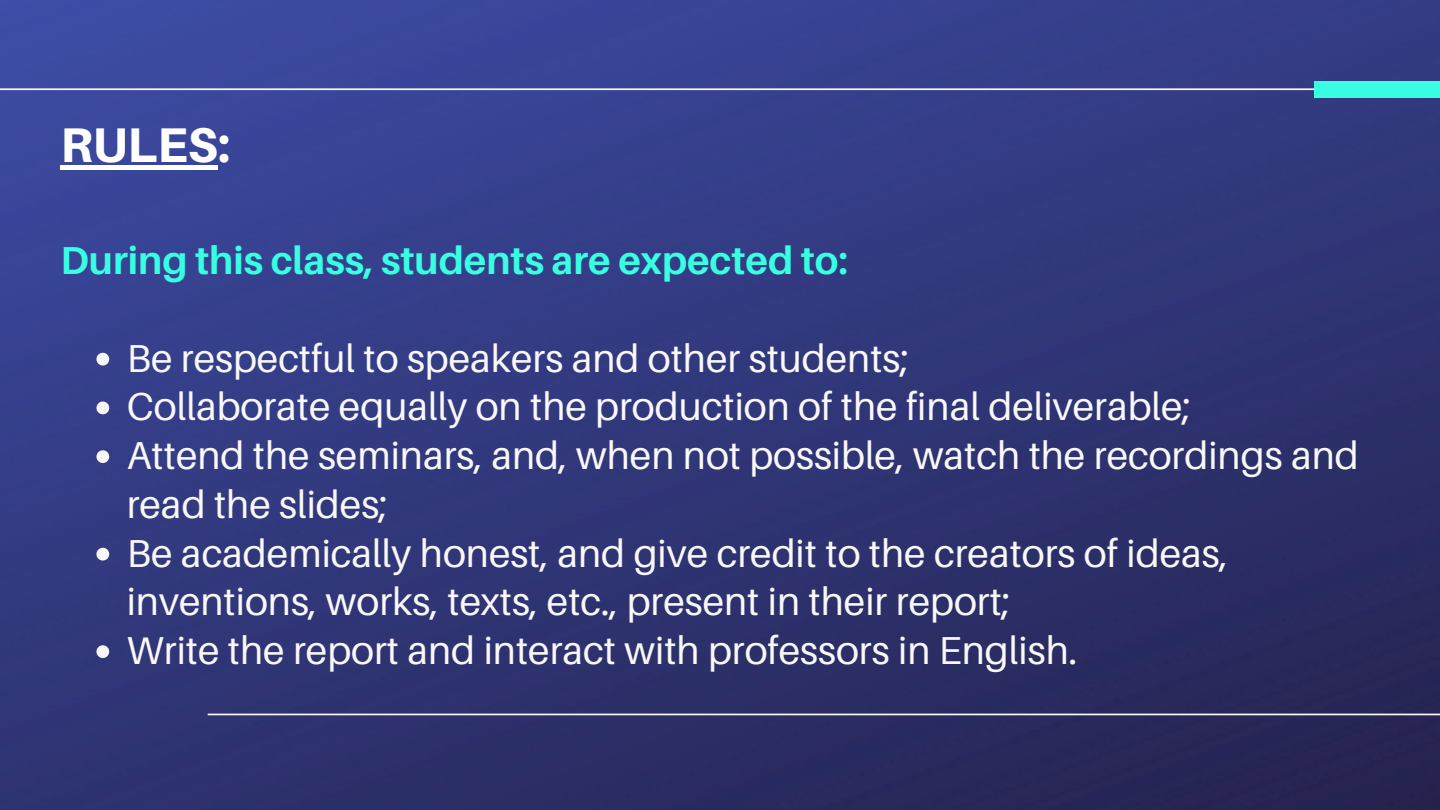
<style>
.page{position:relative;width:1440px;height:810px;background:#fff}
.page>*{position:absolute;margin:0;border:0;box-sizing:border-box;transform-origin:0 0}
.t1{font:800 48.7px "Aileron";color:#fff}
.t2{font:39px/48.8px "Aileron";color:#f8f8f8}
.t3{font:700 39px "Aileron";color:#38ffe1}
</style>
<div class="page">
<img style="left:0;top:0;width:1440px;height:810px">
<svg style="left:96px;top:353px;width:13px;height:13px"></svg>
<svg style="left:96px;top:402px;width:13px;height:12px"></svg>
<svg style="left:96px;top:450px;width:13px;height:13px"></svg>
<svg style="left:96px;top:548px;width:13px;height:13px"></svg>
<svg style="left:96px;top:645px;width:13px;height:13px"></svg>
<div style="left:60px;top:165px;width:158px;height:5px;background:#fff"></div>
<div style="left:1315px;top:81px;width:125px;height:17px;background:#38ffe1"></div>
<svg style="left:0;top:88px;width:1315px;height:2px"></svg>
<svg style="left:208px;top:714px;width:1232px;height:1px"></svg>
<p class="t1" style="left:60px;top:115px;width:171px">RULES:</p>
<p class="t3" style="left:60px;top:236px;width:789px">During this class, students are expected to:</p>
<p class="t2" style="left:127px;top:333px;width:1234px">Be respectful to speakers and other students;<br>Collaborate equally on the production of the final deliverable;<br>Attend the seminars, and, when not possible, watch the recordings and read the slides;<br>Be academically honest, and give credit to the creators of ideas, inventions, works, texts, etc., present in their report;<br>Write the report and interact with professors in English.</p>
</div>
